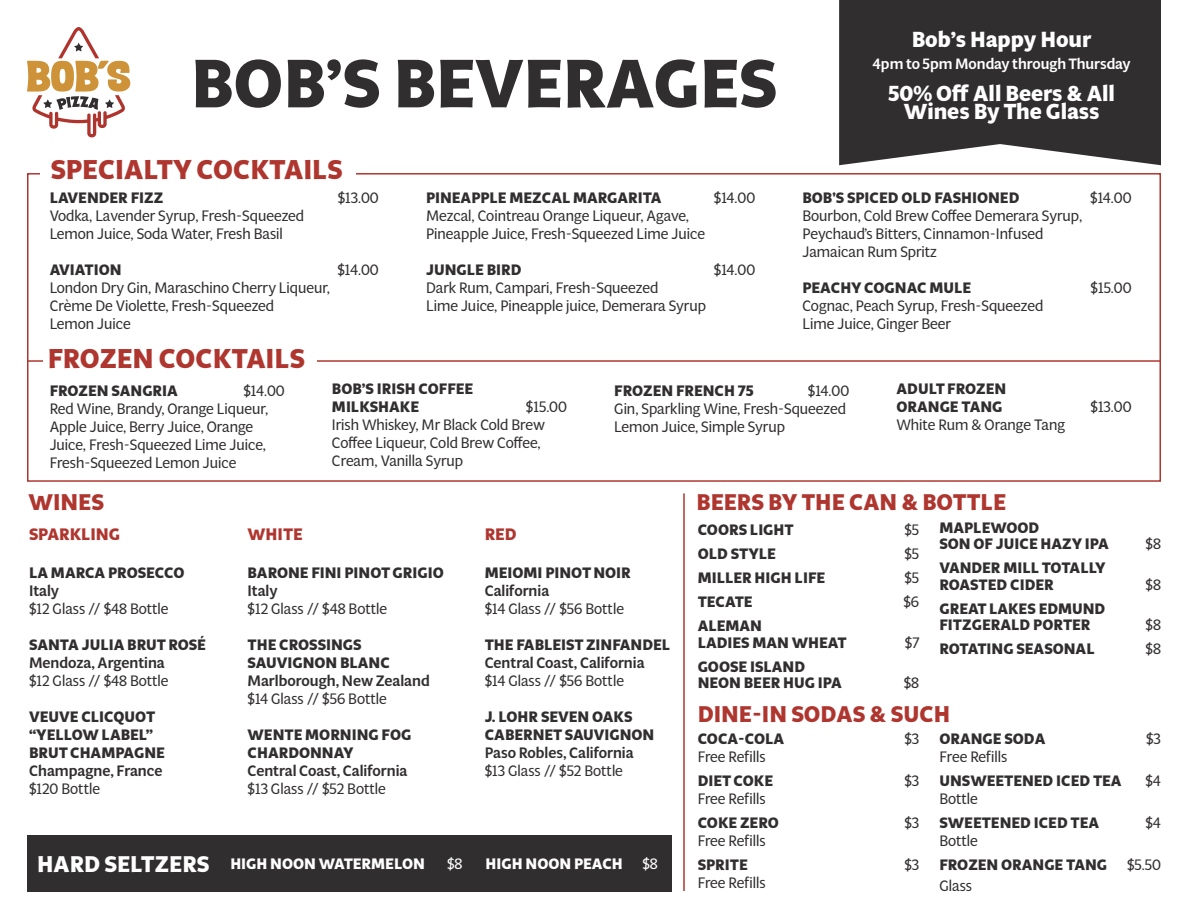
<style>
.page{position:relative;width:1188px;height:918px;background:#fff}
.page>*{position:absolute;margin:0;border:0;box-sizing:border-box;transform-origin:0 0}
.t1{font:700 67.65px "Multi Display";color:#312e2f}
.t2{font:700 27px "Multi Display";color:#af362f}
.t3{font:700 22.5px "Multi Display";color:#af362f}
.t4{font:700 21.6px/17.5px "Multi Display";color:#fff;text-align:center}
.t5{font:700 16.5px "Multi Display";color:#af362f}
.t6{font:15px/18px "Multi Display";color:#312e2f}
.t7{font:700 15px/18px "Multi Display";color:#312e2f}
.t8{font:500 15px "Multi Display";color:#312e2f}
.t9{font:700 15px "Multi Display";color:#fff}
.t10{font:15px "Multi Display";color:#fff}
.t11{font:500 14.85px "Multi Display";color:#fff}
.s1{font-size:22.5px}
</style>
<div class="page">
<div style="left:27px;top:835px;width:645px;height:57px;background:#312e2f"></div>
<div style="left:27px;top:173px;width:1134px;height:309px;border:2px solid #af362f"></div>
<svg style="left:27px;top:27px;width:103px;height:111px"></svg>
<div style="left:40px;top:159px;width:316px;height:31px;background:#fff"></div>
<div style="left:839px;top:0;width:322px;height:165px;background:#312e2f"></div>
<hr style="left:27px;top:360px;width:1134px;height:2px;background:#af362f">
<div style="left:43px;top:348px;width:273px;height:26px;background:#fff"></div>
<hr style="left:683px;top:493px;width:2px;height:398px;background:#af362f">
<h1 class="t1" style="left:191px;top:36px;width:588px">BOB’S BEVERAGES</h1>
<h2 class="t2" style="left:51px;top:150px;width:293px">SPECIALTY COCKTAILS</h2>
<p class="t7" style="left:50px;top:188px;width:115px">LAVENDER FIZZ</p>
<p class="t6" style="left:338px;top:188px;width:43px">$13.00</p>
<p class="t6" style="left:50px;top:206px;width:256px">Vodka, Lavender Syrup, Fresh-Squeezed<br>Lemon Juice, Soda Water, Fresh Basil</p>
<p class="t7" style="left:50px;top:260px;width:73px">AVIATION</p>
<p class="t6" style="left:337px;top:260px;width:43px">$14.00</p>
<p class="t6" style="left:50px;top:278px;width:282px">London Dry Gin, Maraschino Cherry Liqueur,<br>Crème De Violette, Fresh-Squeezed<br>Lemon Juice</p>
<h2 class="t2" style="left:48px;top:340px;width:259px">FROZEN COCKTAILS</h2>
<p class="t7" style="left:426px;top:188px;width:237px">PINEAPPLE MEZCAL MARGARITA</p>
<p class="t6" style="left:714px;top:188px;width:43px">$14.00</p>
<p class="t6" style="left:426px;top:206px;width:281px">Mezcal, Cointreau Orange Liqueur, Agave,<br>Pineapple Juice, Fresh-Squeezed Lime Juice</p>
<p class="t7" style="left:426px;top:260px;width:97px">JUNGLE BIRD</p>
<p class="t6" style="left:714px;top:260px;width:43px">$14.00</p>
<p class="t6" style="left:426px;top:278px;width:281px">Dark Rum, Campari, Fresh-Squeezed<br>Lime Juice, Pineapple juice, Demerara Syrup</p>
<h3 class="t4" style="left:912px;top:30px;width:181px">Bob’s Happy Hour</h3>
<p class="t11" style="left:873px;top:53px;width:260px">4pm to 5pm Monday through Thursday</p>
<h3 class="t4" style="left:888px;top:84px;width:228px">50% Off All Beers &amp; All<br>Wines By The Glass</h3>
<p class="t7" style="left:802px;top:188px;width:218px">BOB'S SPICED OLD FASHIONED</p>
<p class="t6" style="left:1090px;top:188px;width:43px">$14.00</p>
<p class="t6" style="left:802px;top:206px;width:281px">Bourbon, Cold Brew Coffee Demerara Syrup,<br>Peychaud’s Bitters, Cinnamon-Infused<br>Jamaican Rum Spritz</p>
<p class="t7" style="left:802px;top:278px;width:170px">PEACHY COGNAC MULE</p>
<p class="t6" style="left:1091px;top:278px;width:43px">$15.00</p>
<p class="t6" style="left:802px;top:296px;width:242px">Cognac, Peach Syrup, Fresh-Squeezed<br>Lime Juice, Ginger Beer</p>
<p class="t6" style="left:50px;top:381px;width:237px;text-indent:194px">$14.00<br>Red Wine, Brandy, Orange Liqueur,<br>Apple Juice, Berry Juice, Orange<br>Juice, Fresh-Squeezed Lime Juice,<br>Fresh-Squeezed Lemon Juice</p>
<p class="t7" style="left:332px;top:379px;width:143px">BOB’S IRISH COFFEE<br>MILKSHAKE</p>
<p class="t7" style="left:50px;top:381px;width:130px">FROZEN SANGRIA</p>
<p class="t6" style="left:332px;top:396px;width:237px;text-indent:194px">$15.00<br>Irish Whiskey, Mr Black Cold Brew<br>Coffee Liqueur, Cold Brew Coffee,<br>Cream, Vanilla Syrup</p>
<p class="t6" style="left:614px;top:381px;width:237px;text-indent:194px">$14.00<br>Gin, Sparkling Wine, Fresh-Squeezed<br>Lemon Juice, Simple Syrup</p>
<p class="t7" style="left:897px;top:379px;width:111px">ADULT FROZEN<br>ORANGE TANG</p>
<p class="t7" style="left:614px;top:381px;width:141px">FROZEN FRENCH 75</p>
<p class="t6" style="left:897px;top:414px;width:170px">White Rum &amp; Orange Tang</p>
<h3 class="t3" style="left:28px;top:487px;width:77px">WINES</h3>
<h3 class="t3" style="left:697px;top:487px;width:311px">BEERS BY THE CAN &amp; BOTTLE</h3>
<p class="t6" style="left:1091px;top:396px;width:43px">$13.00</p>
<p class="t5" style="left:29px;top:523px;width:93px">SPARKLING</p>
<p class="t7" style="left:29px;top:563px;width:157px">LA MARCA PROSECCO</p>
<p class="t8" style="left:29px;top:580px;width:32px">Italy</p>
<p class="t6" style="left:29px;top:599px;width:141px">$12 Glass // $48 Bottle</p>
<p class="t7" style="left:29px;top:635px;width:178px">SANTA JULIA BRUT ROSÉ</p>
<p class="t8" style="left:29px;top:652px;width:137px">Mendoza, Argentina</p>
<p class="t6" style="left:29px;top:671px;width:141px">$12 Glass // $48 Bottle</p>
<p class="t7" style="left:29px;top:707px;width:137px">VEUVE CLICQUOT “YELLOW LABEL”<br>BRUT CHAMPAGNE</p>
<p class="t8" style="left:29px;top:760px;width:135px">Champagne, France</p>
<p class="t6" style="left:29px;top:779px;width:72px">$120 Bottle</p>
<p class="t5" style="left:248px;top:523px;width:57px">WHITE</p>
<p class="t7" style="left:248px;top:563px;width:198px">BARONE FINI PINOT GRIGIO</p>
<p class="t8" style="left:248px;top:580px;width:32px">Italy</p>
<p class="t6" style="left:248px;top:599px;width:141px">$12 Glass // $48 Bottle</p>
<p class="t7" style="left:248px;top:635px;width:144px">THE CROSSINGS<br>SAUVIGNON BLANC</p>
<p class="t8" style="left:248px;top:670px;width:184px">Marlborough, New Zealand</p>
<p class="t6" style="left:248px;top:689px;width:141px">$14 Glass // $56 Bottle</p>
<p class="t7" style="left:248px;top:725px;width:165px">WENTE MORNING FOG<br>CHARDONNAY</p>
<p class="t8" style="left:248px;top:760px;width:161px">Central Coast, California</p>
<p class="t6" style="left:248px;top:779px;width:140px">$13 Glass // $52 Bottle</p>
<p class="t5" style="left:485px;top:523px;width:33px">RED</p>
<p class="t7" style="left:485px;top:563px;width:148px">MEIOMI PINOT NOIR</p>
<p class="t8" style="left:485px;top:580px;width:66px">California</p>
<p class="t6" style="left:485px;top:599px;width:141px">$14 Glass // $56 Bottle</p>
<p class="t7" style="left:485px;top:635px;width:187px">THE FABLEIST ZINFANDEL</p>
<p class="t8" style="left:485px;top:652px;width:161px">Central Coast, California</p>
<p class="t6" style="left:485px;top:671px;width:141px">$14 Glass // $56 Bottle</p>
<p class="t7" style="left:485px;top:707px;width:171px">J. LOHR SEVEN OAKS<br>CABERNET SAUVIGNON</p>
<p class="t8" style="left:485px;top:742px;width:150px">Paso Robles, California</p>
<p class="t6" style="left:485px;top:761px;width:140px">$13 Glass // $52 Bottle</p>
<p class="t9" style="left:37px;top:854px;width:389px"><span class="s1">HARD SELTZERS</span> HIGH NOON WATERMELON</p>
<p class="t10" style="left:447px;top:854px;width:17px">$8</p>
<p class="t9" style="left:486px;top:854px;width:139px">HIGH NOON PEACH</p>
<p class="t10" style="left:642px;top:854px;width:17px">$8</p>
<p class="t7" style="left:698px;top:520px;width:98px">COORS LIGHT</p>
<p class="t6" style="left:904px;top:520px;width:16px">$5</p>
<p class="t7" style="left:698px;top:544px;width:80px">OLD STYLE</p>
<p class="t6" style="left:904px;top:544px;width:16px">$5</p>
<p class="t7" style="left:698px;top:568px;width:129px">MILLER HIGH LIFE</p>
<p class="t6" style="left:904px;top:568px;width:16px">$5</p>
<p class="t7" style="left:698px;top:592px;width:56px">TECATE</p>
<p class="t6" style="left:903px;top:592px;width:17px">$6</p>
<p class="t7" style="left:698px;top:617px;width:151px;line-height:16.5px">ALEMAN<br>LADIES MAN WHEAT</p>
<p class="t6" style="left:905px;top:632px;width:16px">$7</p>
<p class="t7" style="left:698px;top:658px;width:146px;line-height:16.5px">GOOSE ISLAND<br>NEON BEER HUG IPA</p>
<p class="t6" style="left:904px;top:673px;width:17px">$8</p>
<p class="t7" style="left:939px;top:519px;width:171px;line-height:16.5px">MAPLEWOOD<br>SON OF JUICE HAZY IPA</p>
<p class="t7" style="left:939px;top:559px;width:168px;line-height:16.5px">VANDER MILL TOTALLY<br>ROASTED CIDER</p>
<p class="t7" style="left:939px;top:600px;width:167px;line-height:16.5px">GREAT LAKES EDMUND<br>FITZGERALD PORTER</p>
<p class="t6" style="left:1146px;top:534px;width:17px">$8</p>
<p class="t6" style="left:1146px;top:575px;width:17px">$8</p>
<p class="t6" style="left:1146px;top:615px;width:17px">$8</p>
<p class="t7" style="left:939px;top:640px;width:157px">ROTATING SEASONAL</p>
<p class="t6" style="left:1146px;top:639px;width:17px">$8</p>
<h3 class="t3" style="left:698px;top:698px;width:254px">DINE-IN SODAS &amp; SUCH</h3>
<p class="t7" style="left:698px;top:730px;width:88px">COCA-COLA</p>
<p class="t6" style="left:904px;top:729px;width:16px">$3</p>
<p class="t6" style="left:698px;top:747px;width:69px">Free Refills</p>
<p class="t7" style="left:698px;top:772px;width:77px">DIET COKE</p>
<p class="t6" style="left:904px;top:771px;width:16px">$3</p>
<p class="t6" style="left:698px;top:789px;width:69px">Free Refills</p>
<p class="t7" style="left:698px;top:814px;width:83px">COKE ZERO</p>
<p class="t6" style="left:904px;top:813px;width:16px">$3</p>
<p class="t6" style="left:698px;top:831px;width:69px">Free Refills</p>
<p class="t7" style="left:698px;top:856px;width:52px">SPRITE</p>
<p class="t6" style="left:904px;top:855px;width:16px">$3</p>
<p class="t6" style="left:698px;top:873px;width:69px">Free Refills</p>
<p class="t7" style="left:939px;top:730px;width:107px">ORANGE SODA</p>
<p class="t6" style="left:1146px;top:729px;width:16px">$3</p>
<p class="t6" style="left:939px;top:747px;width:69px">Free Refills</p>
<p class="t7" style="left:939px;top:772px;width:184px">UNSWEETENED ICED TEA</p>
<p class="t6" style="left:1145px;top:771px;width:17px">$4</p>
<p class="t6" style="left:939px;top:789px;width:40px">Bottle</p>
<p class="t7" style="left:939px;top:814px;width:161px">SWEETENED ICED TEA</p>
<p class="t6" style="left:1145px;top:813px;width:17px">$4</p>
<p class="t6" style="left:939px;top:831px;width:40px">Bottle</p>
<p class="t7" style="left:939px;top:856px;width:169px">FROZEN ORANGE TANG</p>
<p class="t6" style="left:1127px;top:855px;width:35px">$5.50</p>
<p class="t6" style="left:939px;top:876px;width:34px">Glass</p>
</div>
